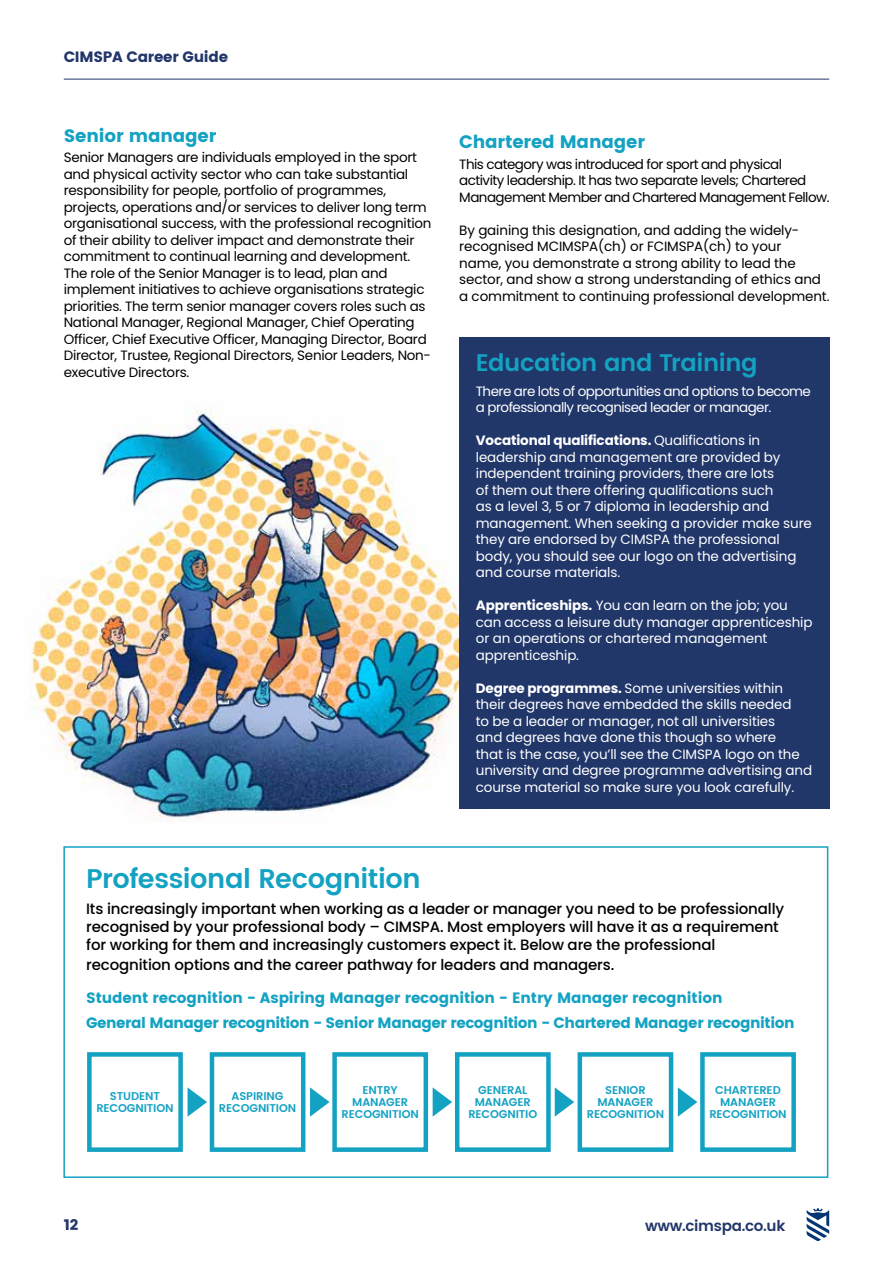
<style>
.page{position:relative;width:893px;height:1263px;background:#fff}
.page>*{position:absolute;margin:0;border:0;box-sizing:border-box;transform-origin:0 0}
.t1{font:600 27px "Poppins";letter-spacing:-.015em;color:#14a2c3}
.t2{font:600 24px "Poppins";letter-spacing:-.015em;color:#14a2c3}
.t3{font:18px "Poppins";letter-spacing:-.01em;color:#14a2c3}
.t4{font:500 15px/18px "Poppins";letter-spacing:-.01em;color:#000}
.t5{font:15px/25px "Poppins";letter-spacing:-.03em;color:#14a2c3}
.t6{font:15px "Poppins";letter-spacing:-.02em;color:#213669}
.t7{font:600 15px "Poppins";letter-spacing:-.02em;color:#213669}
.t8{font:13.5px/16.5px "Poppins";letter-spacing:-.02em;color:#000}
.t9{font:13.5px/16.5px "Poppins";letter-spacing:-.01em;color:#fff}
.t10{font:13.5px/16.5px "Poppins";letter-spacing:-.04em;color:#000}
.t11{font:13.5px/16.5px "Poppins";letter-spacing:-.04em;color:#fff}
.t12{font:600 11.25px/12px "Poppins";letter-spacing:-.01em;color:#14a2c3;text-align:center}
.s1{font-weight:700}
</style>
<div class="page">
<img style="left:29px;top:407px;width:430px;height:415px">
<div style="left:63px;top:846px;width:765px;height:332px;border:2px solid #14a2c3"></div>
<div style="left:459px;top:337px;width:371px;height:472px;background:#213669"></div>
<div style="left:87px;top:1052px;width:96px;height:100px;border:4px solid #14a2c3"></div>
<div style="left:455px;top:1052px;width:96px;height:100px;border:4px solid #14a2c3"></div>
<div style="left:210px;top:1052px;width:95px;height:100px;border:4px solid #14a2c3"></div>
<div style="left:578px;top:1052px;width:95px;height:100px;border:4px solid #14a2c3"></div>
<div style="left:332px;top:1052px;width:96px;height:100px;border:4px solid #14a2c3"></div>
<div style="left:700px;top:1052px;width:96px;height:100px;border:4px solid #14a2c3"></div>
<svg style="left:188px;top:1087px;width:19px;height:30px"></svg>
<svg style="left:310px;top:1087px;width:20px;height:30px"></svg>
<svg style="left:433px;top:1087px;width:19px;height:30px"></svg>
<svg style="left:555px;top:1087px;width:19px;height:30px"></svg>
<svg style="left:678px;top:1087px;width:19px;height:30px"></svg>
<hr style="left:64px;top:79px;width:765px;height:1px;background:#213669">
<svg style="left:807px;top:1208px;width:22px;height:33px"></svg>
<p class="t6" style="left:64px;top:48px;width:166px">CIMSPA Career Guide</p>
<h3 class="t3" style="left:64px;top:125px;width:154px">Senior manager</h3>
<p class="t8" style="left:64px;top:149px;width:369px">Senior Managers are individuals employed in the sport and physical activity sector who can take substantial responsibility for people, portfolio of programmes, projects, operations and/or services to deliver long term organisational success, with the professional recognition of their ability to deliver impact and demonstrate their commitment to continual learning and development.<br>The role of the Senior Manager is to lead, plan and implement initiatives to achieve organisations strategic priorities. The term senior manager covers roles such as National Manager, Regional Manager, Chief Operating Officer, Chief Executive Officer, Managing Director, Board Director, Trustee, Regional Directors, Senior Leaders, Non&shy;executive Directors.</p>
<h3 class="t3" style="left:459px;top:131px;width:187px">Chartered Manager</h3>
<p class="t10" style="left:459px;top:156px;width:372px">This category was introduced for sport and physical activity leadership. It has two separate levels; Chartered<br>Management Member and Chartered Management Fellow.</p>
<p class="t8" style="left:459px;top:222px;width:372px">By gaining this designation, and adding the widely&shy;recognised MCIMSPA(ch) or FCIMSPA(ch) to your<br>name, you demonstrate a strong ability to lead the sector, and show a strong understanding of ethics and a commitment to continuing professional development.</p>
<h2 class="t2" style="left:476px;top:344px;width:283px">Education and Training</h2>
<p class="t11" style="left:476px;top:383px;width:337px">There are lots of opportunities and options to become a professionally recognised leader or manager.</p>
<p class="t9" style="left:476px;top:432px;width:338px"><span class="s1">Vocational qualifications.</span> Qualifications in leadership and management are provided by independent training providers, there are lots<br>of them out there offering qualifications such<br>as a level 3, 5 or 7 diploma in leadership and management. When seeking a provider make sure they are endorsed by CIMSPA the professional body, you should see our logo on the advertising and course materials.</p>
<p class="t9" style="left:476px;top:597px;width:338px"><span class="s1">Apprenticeships.</span> You can learn on the job; you can access a leisure duty manager apprenticeship or an operations or chartered management apprenticeship.</p>
<p class="t9" style="left:476px;top:680px;width:338px"><span class="s1">Degree programmes.</span> Some universities within their degrees have embedded the skills needed<br>to be a leader or manager, not all universities<br>and degrees have done this though so where<br>that is the case, you’ll see the CIMSPA logo on the university and degree programme advertising and course material so make sure you look carefully.</p>
<h1 class="t1" style="left:86px;top:858px;width:336px">Professional Recognition</h1>
<p class="t4" style="left:86px;top:900px;width:699px">Its increasingly important when working as a leader or manager you need to be professionally recognised by your professional body – CIMSPA. Most employers will have it as a requirement for working for them and increasingly customers expect it. Below are the professional</p>
<p class="t4" style="left:86px;top:956px;width:530px">recognition options and the career pathway for leaders and managers.</p>
<p class="t5" style="left:86px;top:985px;width:710px">Student recognition - Aspiring Manager recognition - Entry Manager recognition<br>General Manager recognition - Senior Manager recognition - Chartered Manager recognition</p>
<p class="t12" style="left:96px;top:1090px;width:79px">STUDENT<br>RECOGNITION</p>
<p class="t12" style="left:468px;top:1084px;width:70px">GENERAL<br>MANAGER<br>RECOGNITIO</p>
<p class="t12" style="left:219px;top:1090px;width:79px">ASPIRING<br>RECOGNITION</p>
<p class="t12" style="left:587px;top:1084px;width:79px">SENIOR<br>MANAGER<br>RECOGNITION</p>
<p class="t12" style="left:342px;top:1084px;width:79px">ENTRY<br>MANAGER<br>RECOGNITION</p>
<p class="t12" style="left:709px;top:1084px;width:79px">CHARTERED<br>MANAGER<br>RECOGNITION</p>
<p class="t6" style="left:64px;top:1216px;width:16px">12</p>
<p class="t7" style="left:645px;top:1214px;width:142px">www.cimspa.co.uk</p>
</div>
